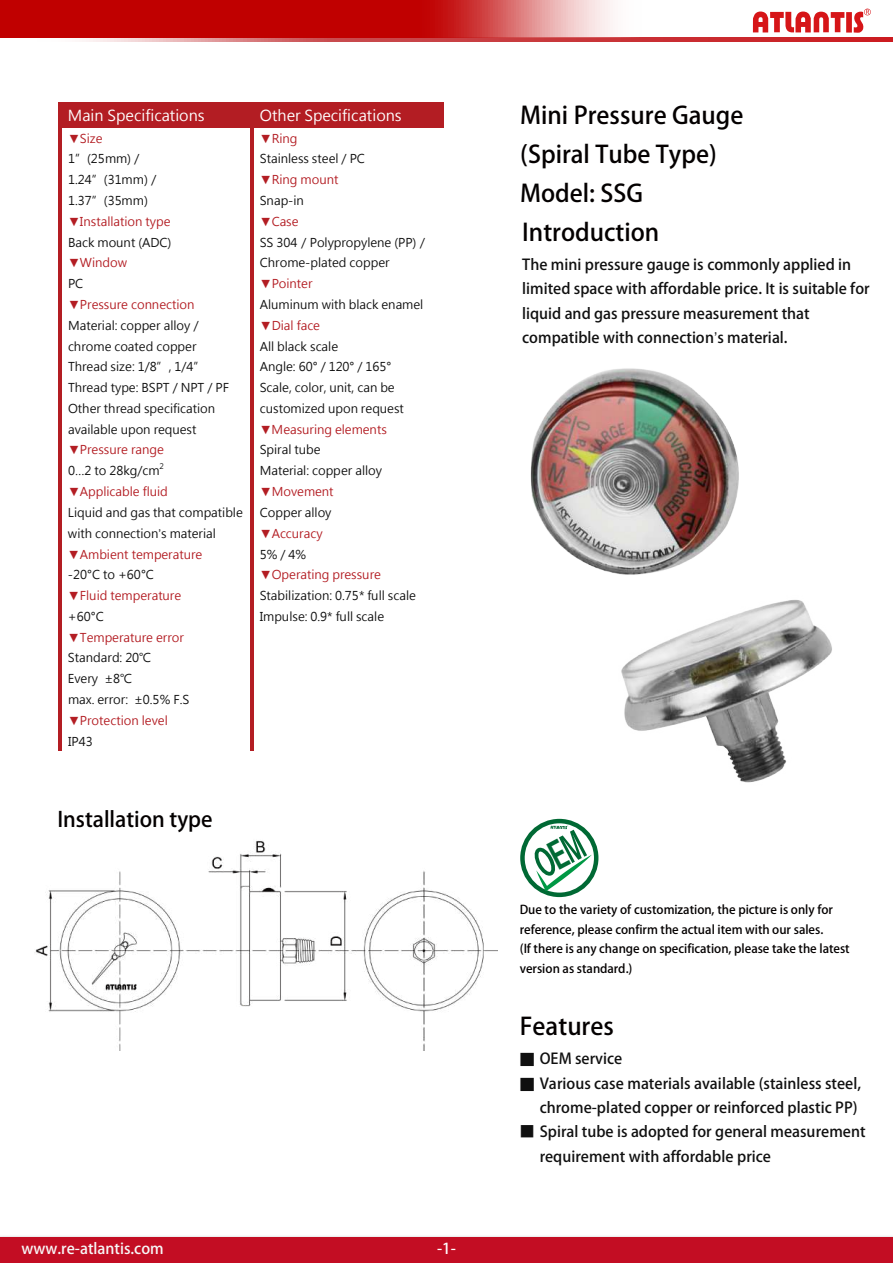
<style>
.page{position:relative;width:893px;height:1263px;background:#fff}
.page>*{position:absolute;margin:0;border:0;box-sizing:border-box;transform-origin:0 0}
.t1{font:700 24px/39px "Adobe Fan Heiti Std";color:#040000}
.t2{font:700 21.15px "Adobe Fan Heiti Std";color:#040000}
.t3{font:700 15px/24.5px "Adobe Fan Heiti Std";color:#101010}
.t4{font:15px "Microsoft Jheng Hei";color:#fff}
.t5{font:700 15px "Adobe Fan Heiti Std";color:#f7f7f7}
.t6{font:700 15px "Adobe Fan Heiti Std";color:#fff}
.t7{font:12.15px/20.9px "Microsoft Jheng Hei";letter-spacing:-.005em;color:#101010}
.t8{font:12.15px "Microsoft Jheng Hei";letter-spacing:-.005em;color:#b31d23}
.t9{font:700 12.15px/19.5px "Adobe Fan Heiti Std";color:#040000}
.t10{font:7.5px "Microsoft Jheng Hei";color:#101010}
.s1{font-family:"Arial"}
.s2{font-family:"Arial";font-weight:400}
.s3{font-family:"P Ming Li U";font-weight:400}
</style>
<div class="page">
<div style="left:520px;top:819px;width:78px;height:78px;border:4px solid #006934;border-radius:50%"></div>
<div style="left:0;top:1237px;width:893px;height:26px;background:#c30d23"></div>
<svg style="left:753px;top:9px;width:118px;height:24px"></svg>
<img style="left:530px;top:368px;width:209px;height:207px">
<img style="left:621px;top:600px;width:211px;height:183px">
<img style="left:34px;top:840px;width:464px;height:211px">
<div style="left:61px;top:102px;width:189px;height:25px;background:#b31d23"></div>
<div style="left:253px;top:102px;width:190px;height:25px;background:#b31d23"></div>
<hr style="left:58px;top:102px;width:3px;height:25px;background:#b31d23">
<hr style="left:250px;top:102px;width:3px;height:25px;background:#b31d23">
<hr style="left:58px;top:127px;width:3px;height:624px;background:#b31d23">
<hr style="left:250px;top:127px;width:3px;height:624px;background:#b31d23">
<svg style="left:86px;top:38px;width:807px;height:3px"></svg>
<svg style="left:0;top:0;width:662px;height:38px"></svg>
<svg style="left:531px;top:825px;width:61px;height:66px"></svg>
<p class="t4" style="left:68px;top:106px;width:138px">Main Specifications</p>
<p class="t4" style="left:260px;top:106px;width:143px">Other Specifications</p>
<p class="t8" style="left:68px;top:131px;width:36px">▼Size</p>
<p class="t7" style="left:68px;top:148px;width:93px">1”(25mm)／<br>1.24”(31mm)／<br>1.37”(35mm)</p>
<p class="t8" style="left:68px;top:214px;width:104px">▼Installation type</p>
<p class="t7" style="left:68px;top:232px;width:105px">Back mount (ADC)</p>
<p class="t8" style="left:68px;top:255px;width:61px">▼Window</p>
<p class="t7" style="left:68px;top:273px;width:17px">PC</p>
<p class="t8" style="left:68px;top:297px;width:128px">▼Pressure connection</p>
<p class="t7" style="left:68px;top:315px;width:162px">Material: copper alloy／chrome coated copper<br>Thread size: 1/8”, 1/4”<br>Thread type: BSPT / NPT / PF<br>Other thread specification available upon request</p>
<p class="t8" style="left:68px;top:442px;width:97px">▼Pressure range</p>
<p class="t7" style="left:68px;top:460px;width:93px">0…2 to 28kg/cm</p>
<p class="t10" style="left:160px;top:462px;width:6px">2</p>
<p class="t8" style="left:68px;top:484px;width:101px">▼Applicable fluid</p>
<p class="t7" style="left:68px;top:502px;width:176px">Liquid and gas that compatible with connection<span class="s1">’</span>s material</p>
<p class="t8" style="left:68px;top:546px;width:136px">▼Ambient temperature</p>
<p class="t7" style="left:68px;top:564px;width:87px">-20°C to +60°C</p>
<p class="t8" style="left:68px;top:588px;width:115px">▼Fluid temperature</p>
<p class="t7" style="left:68px;top:606px;width:37px">+60°C</p>
<p class="t8" style="left:68px;top:629px;width:117px">▼Temperature error</p>
<p class="t7" style="left:68px;top:647px;width:123px">Standard: 20℃<br>Every ±8℃<br>max. error: ±0.5% F.S</p>
<p class="t8" style="left:68px;top:713px;width:101px">▼Protection level</p>
<p class="t7" style="left:68px;top:731px;width:26px">IP43</p>
<p class="t8" style="left:260px;top:131px;width:39px">▼Ring</p>
<p class="t7" style="left:260px;top:148px;width:107px">Stainless steel / PC</p>
<p class="t8" style="left:260px;top:172px;width:80px">▼Ring mount</p>
<p class="t7" style="left:260px;top:190px;width:46px">Snap-in</p>
<p class="t8" style="left:260px;top:214px;width:40px">▼Case</p>
<p class="t7" style="left:260px;top:232px;width:170px">SS 304／Polypropylene (PP)／<br>Chrome-plated copper</p>
<p class="t8" style="left:260px;top:276px;width:54px">▼Pointer</p>
<p class="t7" style="left:260px;top:294px;width:165px">Aluminum with black enamel</p>
<p class="t8" style="left:260px;top:318px;width:62px">▼Dial face</p>
<p class="t7" style="left:260px;top:336px;width:146px">All black scale<br>Angle: 60° / 120° / 165°<br>Scale, color, unit, can be customized upon request</p>
<p class="t8" style="left:260px;top:422px;width:129px">▼Measuring elements</p>
<p class="t7" style="left:260px;top:440px;width:124px">Spiral tube<br>Material: copper alloy</p>
<p class="t8" style="left:260px;top:484px;width:75px">▼Movement</p>
<p class="t7" style="left:260px;top:502px;width:73px">Copper alloy</p>
<p class="t8" style="left:260px;top:526px;width:64px">▼Accuracy</p>
<p class="t7" style="left:260px;top:544px;width:48px">5% / 4%</p>
<p class="t8" style="left:260px;top:567px;width:123px">▼Operating pressure</p>
<p class="t7" style="left:260px;top:585px;width:158px">Stabilization: 0.75* full scale<br>Impulse: 0.9* full scale</p>
<h2 class="t2" style="left:57px;top:807px;width:157px">Installation type</h2>
<p class="t5" style="left:22px;top:1239px;width:144px">www.re-atlantis.com</p>
<p class="t6" style="left:437px;top:1239px;width:20px">-1-</p>
<h1 class="t1" style="left:520px;top:96px;width:225px">Mini Pressure Gauge (Spiral Tube Type)<br>Model: SSG<br>Introduction</h1>
<p class="t3" style="left:522px;top:252px;width:349px">The mini pressure gauge is commonly applied in limited space with affordable price. It is suitable for liquid and gas pressure measurement that compatible with connection<span class="s2">’</span>s material.</p>
<p class="t9" style="left:520px;top:900px;width:331px">Due to the variety of customization, the picture is only for reference, please confirm the actual item with our sales.<br>(If there is any change on specification, please take the latest version as standard.)</p>
<h1 class="t1" style="left:520px;top:1008px;width:95px">Features</h1>
<p class="t3" style="left:520px;top:1047px;width:104px"><span class="s3">■</span> OEM service</p>
<p class="t3" style="left:520px;top:1071px;width:343px;text-align:right"><span class="s3">■</span> Various case materials available (stainless steel, chrome-plated copper or reinforced plastic PP)</p>
<p class="t3" style="left:540px;top:1120px;width:327px;text-indent:-20px">■ Spiral tube is adopted for general measurement requirement with affordable price</p>
</div>
